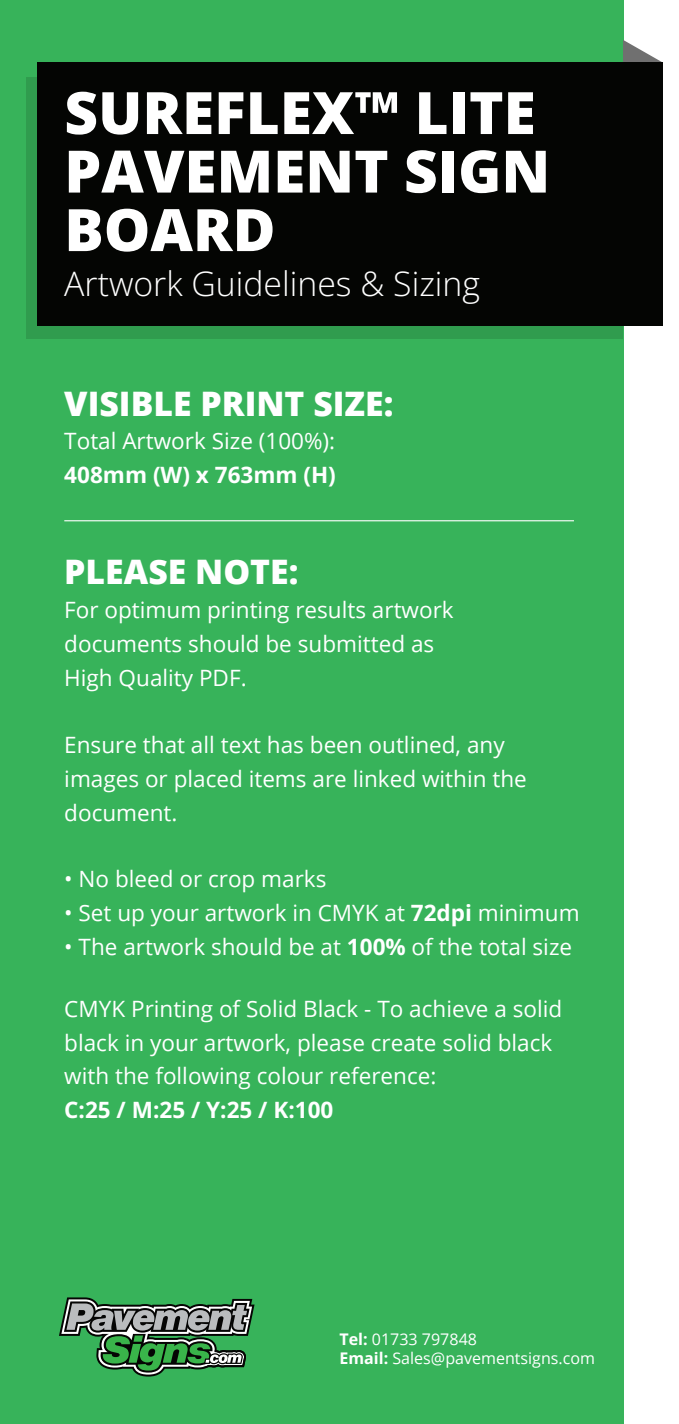
<style>
.page{position:relative;width:679px;height:1424px;background:#fff}
.page>*{position:absolute;margin:0;border:0;box-sizing:border-box;transform-origin:0 0}
.t1{font:800 58.5px/58.5px "Open Sans";color:#fff}
.t2{font:800 33.75px "Open Sans";color:#fff}
.t3{font:300 33.75px "Open Sans";color:#fff}
.t4{font:22.5px/33.8px "Open Sans";color:#fff}
.t5{font:700 22.5px "Open Sans";color:#fff}
.t6{font:15.97px/19.3px "Open Sans";color:#fff}
.s1{font-weight:700}
</style>
<div class="page">
<div style="left:0;top:0;width:623px;height:1423px;background:#37b35a"></div>
<div style="left:26px;top:77px;width:597px;height:262px;background:#309c4e"></div>
<svg style="left:623px;top:40px;width:40px;height:23px"></svg>
<div style="left:38px;top:63px;width:625px;height:263px;background:#040503"></div>
<hr style="left:64px;top:520px;width:510px;height:1px;background:#fff">
<svg style="left:59px;top:1297px;width:195px;height:79px"></svg>
<h1 class="t1" style="left:64px;top:80px;width:487px">SUREFLEX™ LITE<br>PAVEMENT SIGN<br>BOARD</h1>
<h2 class="t3" style="left:64px;top:261px;width:417px">Artwork Guidelines &amp; Sizing</h2>
<h2 class="t2" style="left:64px;top:377px;width:330px">VISIBLE PRINT SIZE:</h2>
<p class="t4" style="left:64px;top:424px;width:272px">Total Artwork Size (100%):</p>
<p class="t5" style="left:64px;top:459px;width:273px">408mm (W) x 763mm (H)</p>
<h2 class="t2" style="left:64px;top:546px;width:236px">PLEASE NOTE:</h2>
<p class="t4" style="left:64px;top:592px;width:391px">For optimum printing results artwork documents should be submitted as<br>High Quality PDF.</p>
<p class="t4" style="left:64px;top:727px;width:464px">Ensure that all text has been outlined, any images or placed items are linked within the document.</p>
<p class="t4" style="left:64px;top:861px;width:263px">• No bleed or crop marks</p>
<p class="t4" style="left:64px;top:895px;width:516px">• Set up your artwork in CMYK at <span class="s1">72dpi</span> minimum</p>
<p class="t4" style="left:64px;top:929px;width:509px">• The artwork should be at <span class="s1">100%</span> of the total size</p>
<p class="t4" style="left:64px;top:991px;width:499px">CMYK Printing of Solid Black - To achieve a solid black in your artwork, please create solid black with the following colour reference:</p>
<p class="t5" style="left:64px;top:1094px;width:270px">C:25 / M:25 / Y:25 / K:100</p>
<p class="t6" style="left:339px;top:1329px;width:257px"><span class="s1">Tel:</span> 01733 797848<br><span class="s1">Email:</span> Sales@pavementsigns.com</p>
</div>
